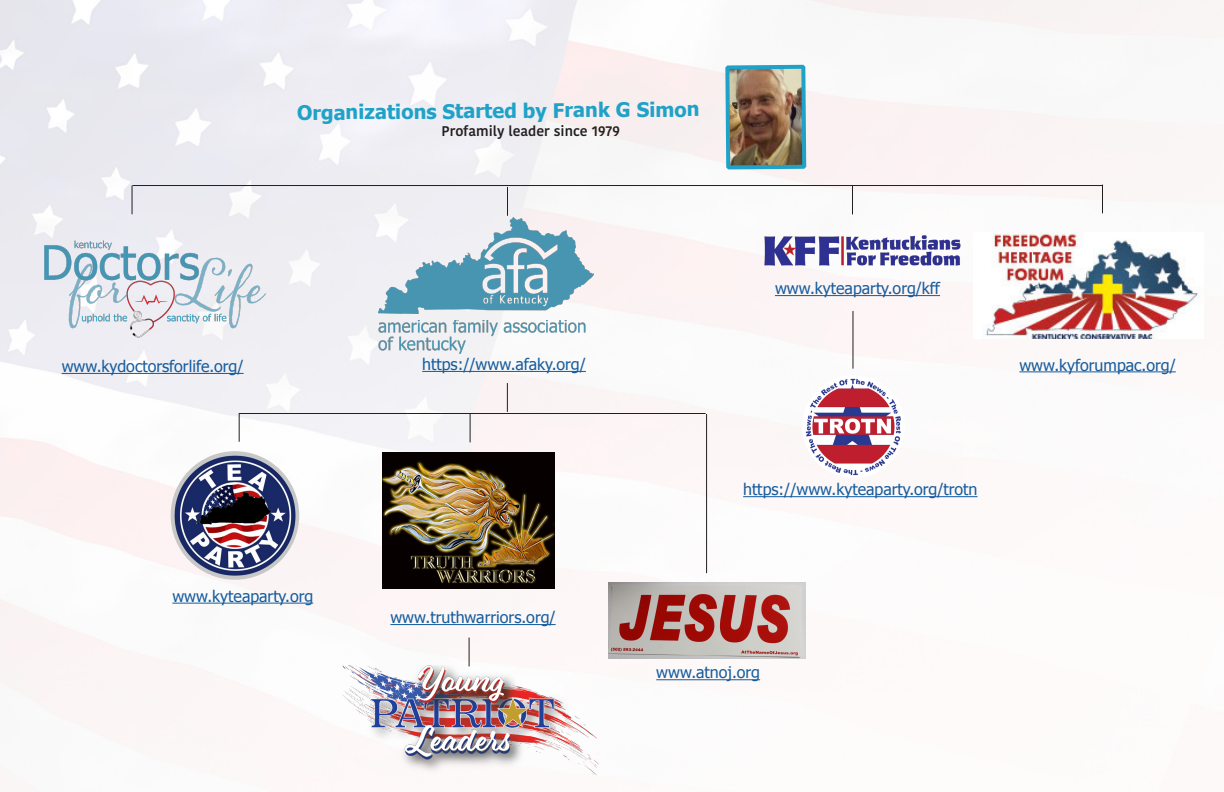
<style>
.page{position:relative;width:1224px;height:792px;background:#fff}
.page>*{position:absolute;margin:0;border:0;box-sizing:border-box;transform-origin:0 0}
.t1{font:700 20px "Tahoma";letter-spacing:-.01em;color:#20a2c8}
.t2{font:16px "Tahoma";color:#175d9e}
.t3{font:600 14px "Kohinoor Devanagari";color:#231f20}
</style>
<div class="page">
<img style="left:0;top:0;width:1224px;height:782px">
<img style="left:378px;top:217px;width:216px;height:96px">
<img style="left:378px;top:320px;width:213px;height:33px">
<img style="left:973px;top:233px;width:231px;height:106px">
<img style="left:171px;top:451px;width:128px;height:129px;border-radius:64px">
<hr style="left:172px;top:603px;width:141px;height:1px;background:#175d9e">
<img style="left:762px;top:234px;width:198px;height:40px">
<hr style="left:775px;top:295px;width:165px;height:1px;background:#175d9e">
<img style="left:802px;top:375px;width:103px;height:103px">
<hr style="left:743px;top:496px;width:235px;height:1px;background:#175d9e">
<img style="left:25px;top:231px;width:253px;height:113px">
<hr style="left:62px;top:373px;width:182px;height:1px;background:#175d9e">
<hr style="left:1019px;top:371px;width:157px;height:1px;background:#175d9e">
<img style="left:382px;top:453px;width:173px;height:136px">
<img style="left:342px;top:666px;width:257px;height:111px">
<hr style="left:390px;top:624px;width:166px;height:1px;background:#175d9e">
<hr style="left:656px;top:679px;width:104px;height:1px;background:#175d9e">
<img style="left:608px;top:583px;width:197px;height:76px">
<hr style="left:132px;top:185px;width:971px;height:1px;background:#231f20">
<hr style="left:239px;top:413px;width:467px;height:1px;background:#231f20">
<hr style="left:706px;top:414px;width:1px;height:159px;background:#231f20">
<svg style="left:132px;top:186px;width:1px;height:28px"></svg>
<svg style="left:507px;top:187px;width:1px;height:29px"></svg>
<svg style="left:239px;top:414px;width:1px;height:28px"></svg>
<svg style="left:852px;top:186px;width:1px;height:28px"></svg>
<svg style="left:1102px;top:186px;width:1px;height:27px"></svg>
<img style="left:723px;top:63px;width:85px;height:108px">
<svg style="left:507px;top:383px;width:1px;height:29px"></svg>
<hr style="left:852px;top:311px;width:1px;height:58px;background:#231f20">
<svg style="left:470px;top:414px;width:1px;height:28px"></svg>
<svg style="left:469px;top:638px;width:1px;height:28px"></svg>
<hr style="left:422px;top:371px;width:164px;height:1px;background:#175d9e">
<p class="t1" style="left:297px;top:97px;width:404px">Organizations Started by Frank G Simon</p>
<p class="t3" style="left:442px;top:123px;width:180px">Profamily leader since 1979</p>
<p class="t2" style="left:775px;top:278px;width:167px">www.kyteaparty.org/kff</p>
<p class="t2" style="left:422px;top:354px;width:165px">https://www.afaky.org/</p>
<p class="t2" style="left:62px;top:356px;width:183px">www.kydoctorsforlife.org/</p>
<p class="t2" style="left:1019px;top:354px;width:158px">www.kyforumpac.org/</p>
<p class="t2" style="left:172px;top:585px;width:142px">www.kyteaparty.org</p>
<p class="t2" style="left:390px;top:607px;width:167px">www.truthwarriors.org/</p>
<p class="t2" style="left:743px;top:479px;width:236px">https://www.kyteaparty.org/trotn</p>
<p class="t2" style="left:656px;top:662px;width:105px">www.atnoj.org</p>
</div>
